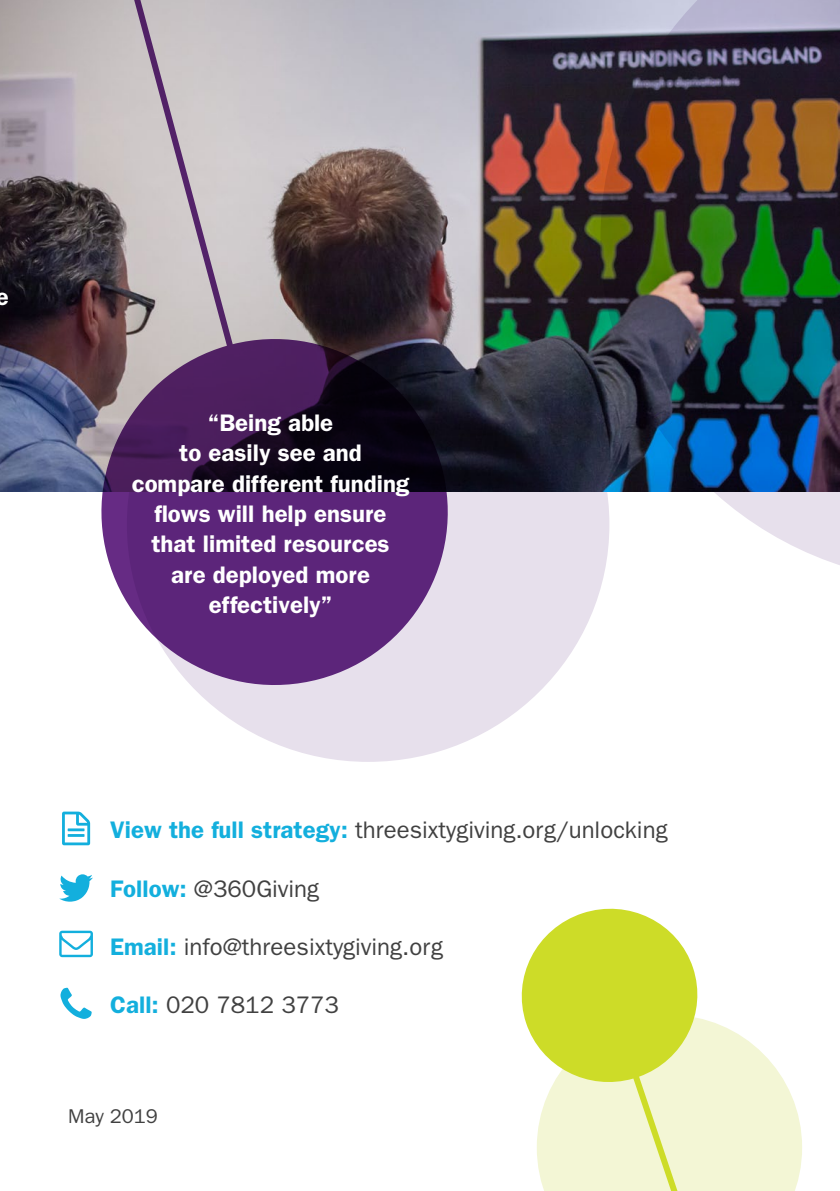
<style>
.page{position:relative;width:840px;height:1191px;background:#fff}
.page>*{position:absolute;margin:0;border:0;box-sizing:border-box;transform-origin:0 0}
.Body_text{font:24px "Franklin Gothic";color:#414141}
.Pull_quote{font:600 24px/30.4px "Franklin Gothic";color:#fff;text-align:center}
.Body_text-2{font:20px "Franklin Gothic";color:#414141}
.s1{font-weight:600;color:#13afdd}
</style>
<div class="page">
<div style="left:127px;top:287px;width:482px;height:475px;background:#e7e0ec;border-radius:50%"></div>
<img style="left:0;top:0;width:600px;height:491px">
<img style="left:600px;top:0;width:239px;height:582px">
<svg style="left:62px;top:811px;width:28px;height:34px"></svg>
<svg style="left:59px;top:874px;width:34px;height:27px"></svg>
<svg style="left:59px;top:930px;width:34px;height:27px"></svg>
<svg style="left:60px;top:987px;width:32px;height:32px"></svg>
<svg style="left:521px;top:908px;width:281px;height:283px"></svg>
<svg style="left:21px;top:0;width:445px;height:704px;background:#88778f"></svg>
<p class="Pull_quote" style="left:-5px;top:281px;width:14px">e</p>
<p class="Pull_quote" style="left:132px;top:406px;width:279px">“Being able<br>to easily see and compare different funding flows will help ensure that limited resources are deployed more effectively”</p>
<p class="Body_text" style="left:110px;top:816px;width:558px"><span class="s1">View the full strategy:</span> threesixtygiving.org/unlocking</p>
<p class="Body_text" style="left:110px;top:874px;width:210px"><span class="s1">Follow:</span> @360Giving</p>
<p class="Body_text" style="left:110px;top:933px;width:334px"><span class="s1">Email:</span> info@threesixtygiving.org</p>
<p class="Body_text" style="left:110px;top:991px;width:230px"><span class="s1">Call:</span> 020 7812 3773</p>
<p class="Body_text-2" style="left:68px;top:1104px;width:91px">May 2019</p>
</div>
